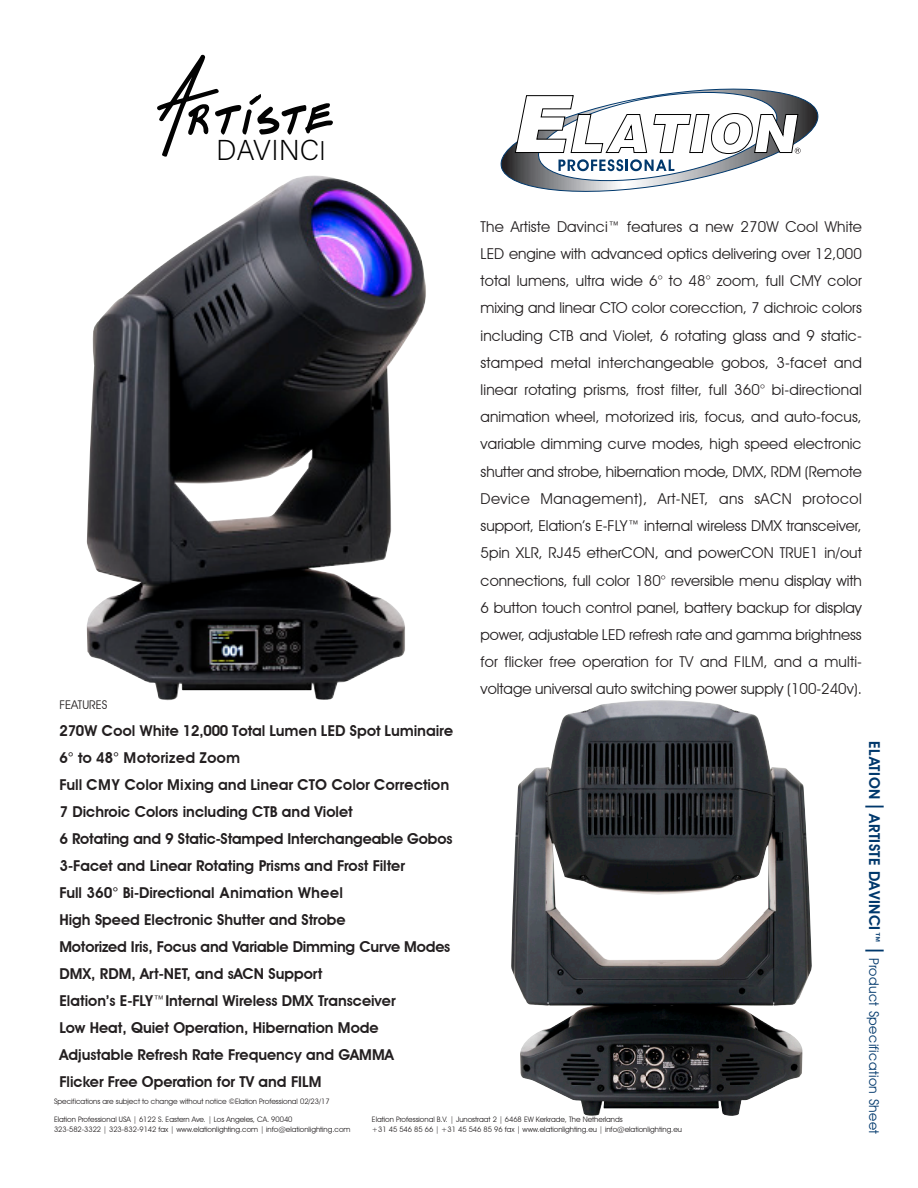
<style>
.page{position:relative;width:918px;height:1188px;background:#fff}
.page>*{position:absolute;margin:0;border:0;box-sizing:border-box;transform-origin:0 0}
.t1{font:200 28.65px "Acumin Pro";color:#000}
._02__Features_F2{font:15px/27.2px "Avant Garde IT Cby BT";color:#231f20;text-align:justify}
.Category_Titles{font:600 15px "Avant Garde IT Cby BT";color:#231f20}
.Category_Titles-2{font:600 15px "Avant Garde";letter-spacing:-.01em;color:#231f20}
.t2{font:13.5px "Avant Garde IT Cby BT";letter-spacing:.03em;color:#00386c}
.Category_Titles-3{font:12px "Avant Garde IT Cby BT";color:#231f20}
.t3{font:7.5px "Avant Garde IT Cby BT";color:#231f20}
.s1{font-size:27px}
.s2{font-family:"Avant Garde"}
.s3{font-weight:400}
.s4{font-weight:600;font-size:15px}
.s5{font-size:25.5px}
</style>
<div class="page">
<svg style="left:157px;top:54px;width:176px;height:103px"></svg>
<svg style="left:500px;top:88px;width:319px;height:104px"></svg>
<img style="left:86px;top:175px;width:340px;height:525px">
<img style="left:511px;top:700px;width:301px;height:416px">
<p class="t1" style="left:216px;top:130px;width:111px">DAVINC<span class="s1">I</span></p>
<p class="_02__Features_F2" style="left:481px;top:213px;width:383px">The Artiste Davinci™ features a new 270W Cool White LED engine with advanced optics delivering over 12,000 total lumens, ultra wide 6° to 48° zoom, full CMY color mixing and linear CTO color corecction, 7 dichroic colors including CTB and Violet, 6 rotating glass and 9 static&shy;stamped metal interchangeable gobos, 3-facet and linear rotating prisms, frost filter, full 360° bi-directional animation wheel, motorized iris, focus, and auto-focus, variable dimming curve modes, high speed electronic shutter and strobe, hibernation mode, DMX, RDM (Remote Device Management), Art-NET, ans sACN protocol support, Elation’s E-FLY™ internal wireless DMX transceiver, 5pin XLR, RJ45 etherCON, and powerCON TRUE1 in/out connections, full color 180° reversible menu display with 6 button touch control panel, battery backup for display power, adjustable LED refresh rate and gamma brightness for flicker free operation for TV and FILM, and a multi&shy;voltage universal auto switching power supply (100-240v).</p>
<p class="Category_Titles-3" style="left:59px;top:698px;width:50px">FEATURES</p>
<p class="Category_Titles-2" style="left:59px;top:722px;width:396px">270W Cool White 12,000 Total Lumen LED Spot Luminaire</p>
<p class="Category_Titles-2" style="left:59px;top:749px;width:182px">6° to 48° Motorized Zoom</p>
<p class="Category_Titles-2" style="left:59px;top:776px;width:391px">Full CMY Color Mixing and Linear CTO Color Correction</p>
<p class="Category_Titles" style="left:59px;top:803px;width:295px">7 Dichroic Colors including CTB and Violet</p>
<p class="Category_Titles" style="left:59px;top:830px;width:395px">6 Rotating and 9 Static-Stamped Interchangeable Gobos</p>
<p class="Category_Titles" style="left:59px;top:857px;width:347px">3-Facet and Linear Rotating Prisms and Frost Filter</p>
<p class="Category_Titles" style="left:59px;top:884px;width:285px">Full 360<span class="s2">°</span> Bi-Directional <span class="s2">Animation Wheel</span></p>
<p class="Category_Titles" style="left:59px;top:911px;width:288px">High Speed Electronic Shutter and Strobe</p>
<p class="Category_Titles" style="left:59px;top:938px;width:392px">Motorized Iris, Focus and Variable Dimming Curve Modes</p>
<p class="Category_Titles" style="left:59px;top:965px;width:265px">DMX, RDM, Art-NET, and sACN Support</p>
<p class="Category_Titles" style="left:59px;top:992px;width:338px">Elation’s E-FLY<span class="s3">™</span>Internal Wireless DMX Transceiver</p>
<p class="Category_Titles" style="left:59px;top:1019px;width:321px">Low Heat, Quiet Operation, Hibernation Mode</p>
<p class="Category_Titles" style="left:59px;top:1046px;width:336px">Adjustable Refresh Rate Frequency and GAMMA</p>
<p class="Category_Titles" style="left:59px;top:1073px;width:263px">Flicker Free Operation for TV and FILM</p>
<p class="t3" style="left:54px;top:1097px;width:277px">Specifications are subject to change without notice ©Elation Professional 02/23/17</p>
<p class="t3" style="left:54px;top:1114px;width:240px">Elation Professional USA | 6122 S. Eastern Ave. | Los Angeles, CA. 90040</p>
<p class="t3" style="left:54px;top:1125px;width:298px">323-582-3322 | 323-832-9142 fax | www.elationlighting.com | info@elationlighting.com</p>
<p class="t3" style="left:372px;top:1115px;width:252px">Elation Professional B.V. | Junostraat 2 | 6468 EW Kerkrade, The Netherlands</p>
<p class="t3" style="left:372px;top:1125px;width:312px">+31 45 546 85 66 | +31 45 546 85 96 fax | www.elationlighting.eu | info@elationlighting.eu</p>
<p class="t2" style="left:882px;top:741px;width:394px;rotate:90deg"><span class="s4">ELATION</span> <span class="s5">I</span> <span class="s4">ARTISTE DAVINCI™</span> <span class="s5">I</span> Product Specification Sheet</p>
</div>
